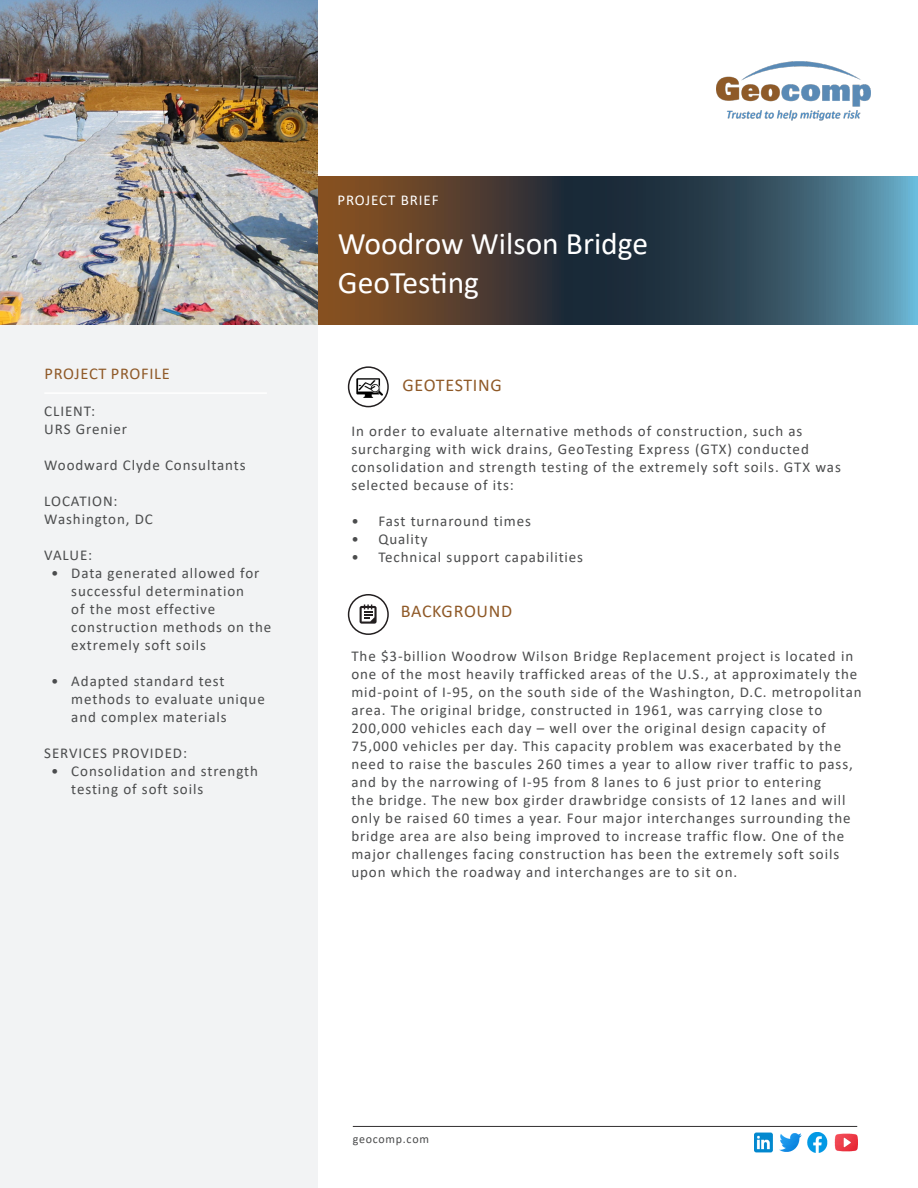
<style>
.page{position:relative;width:918px;height:1188px;background:#fff}
.page>*{position:absolute;margin:0;border:0;box-sizing:border-box;transform-origin:0 0}
.t1{font:31.5px "Calibri";color:#fff}
.Main_Body_Copy{font:18px "Calibri";letter-spacing:.04em;color:#8f5927}
.Main_Body_Copy-2{font:16.5px "Calibri";letter-spacing:.04em;color:#8f5927}
.Main_Body_Copy-3{font:15px/18px "Calibri";letter-spacing:.06em;color:#4b4c4d}
.Main_Body_Copy-4{font:15px "Calibri";letter-spacing:.06em;color:#fff}
.Main_Body_Copy-5{font:12px "Calibri";letter-spacing:.06em;color:#4b4c4d}
</style>
<div class="page">
<div style="left:0;top:324px;width:318px;height:864px;background:#f2f3f4"></div>
<svg style="left:318px;top:176px;width:600px;height:148px;background:#444c4d"></svg>
<hr style="left:44px;top:392px;width:223px;height:2px;background:#fff">
<div style="left:348px;top:366px;width:41px;height:41px;border:2px solid #231f20;border-radius:50%"></div>
<div style="left:348px;top:594px;width:41px;height:41px;border:2px solid #231f20;border-radius:50%"></div>
<svg style="left:360px;top:605px;width:17px;height:19px"></svg>
<hr style="left:353px;top:1126px;width:504px;height:1px;background:#312f30">
<img style="left:754px;top:1133px;width:103px;height:19px">
<img style="left:356px;top:378px;width:26px;height:19px">
<img style="left:716px;top:62px;width:155px;height:59px">
<img style="left:0;top:0;width:318px;height:324px">
<p class="Main_Body_Copy-2" style="left:45px;top:362px;width:127px">PROJECT PROFILE</p>
<p class="Main_Body_Copy-3" style="left:44px;top:401px;width:52px">CLIENT:</p>
<p class="Main_Body_Copy-3" style="left:44px;top:419px;width:84px">URS Grenier</p>
<p class="Main_Body_Copy-3" style="left:44px;top:455px;width:203px">Woodward Clyde Consultants</p>
<p class="Main_Body_Copy-3" style="left:44px;top:491px;width:75px">LOCATION:</p>
<p class="Main_Body_Copy-3" style="left:44px;top:509px;width:110px">Washington, DC</p>
<p class="Main_Body_Copy-3" style="left:44px;top:545px;width:49px">VALUE:</p>
<p class="Main_Body_Copy-3" style="left:71px;top:563px;width:202px;text-indent:-20px">• Data generated allowed for successful determination<br>of the most effective construction methods on the extremely soft soils</p>
<p class="Main_Body_Copy-3" style="left:71px;top:671px;width:195px;text-indent:-20px">• Adapted standard test methods to evaluate unique and complex materials</p>
<p class="Main_Body_Copy-3" style="left:44px;top:743px;width:144px">SERVICES PROVIDED:</p>
<p class="Main_Body_Copy-3" style="left:71px;top:761px;width:188px;text-indent:-20px">• Consolidation and strength testing of soft soils</p>
<p class="Main_Body_Copy-4" style="left:337px;top:190px;width:103px">PROJECT BRIEF</p>
<p class="t1" style="left:338px;top:222px;width:312px">Woodrow Wilson Bridge</p>
<p class="t1" style="left:338px;top:261px;width:143px">GeoTesting</p>
<p class="Main_Body_Copy" style="left:402px;top:373px;width:101px">GEOTESTING</p>
<p class="Main_Body_Copy-3" style="left:351px;top:422px;width:491px">In order to evaluate alternative methods of construction, such as surcharging with wick drains, GeoTesting Express (GTX) conducted consolidation and strength testing of the extremely soft soils. GTX was selected because of its:</p>
<p class="Main_Body_Copy-3" style="left:351px;top:512px;width:181px">• Fast turnaround times</p>
<p class="Main_Body_Copy-3" style="left:351px;top:530px;width:78px">• Quality</p>
<p class="Main_Body_Copy-3" style="left:351px;top:548px;width:233px">• Technical support capabilities</p>
<p class="Main_Body_Copy" style="left:401px;top:599px;width:113px">BACKGROUND</p>
<p class="Main_Body_Copy-3" style="left:351px;top:647px;width:512px">The $3-billion Woodrow Wilson Bridge Replacement project is located in one of the most heavily trafficked areas of the U.S., at approximately the mid-point of I-95, on the south side of the Washington, D.C. metropolitan area. The original bridge, constructed in 1961, was carrying close to 200,000 vehicles each day – well over the original design capacity of 75,000 vehicles per day. This capacity problem was exacerbated by the need to raise the bascules 260 times a year to allow river traffic to pass, and by the narrowing of I-95 from 8 lanes to 6 just prior to entering<br>the bridge. The new box girder drawbridge consists of 12 lanes and will only be raised 60 times a year. Four major interchanges surrounding the bridge area are also being improved to increase traffic flow. One of the major challenges facing construction has been the extremely soft soils upon which the roadway and interchanges are to sit on.</p>
<p class="Main_Body_Copy-5" style="left:353px;top:1131px;width:78px">geocomp.com</p>
</div>
